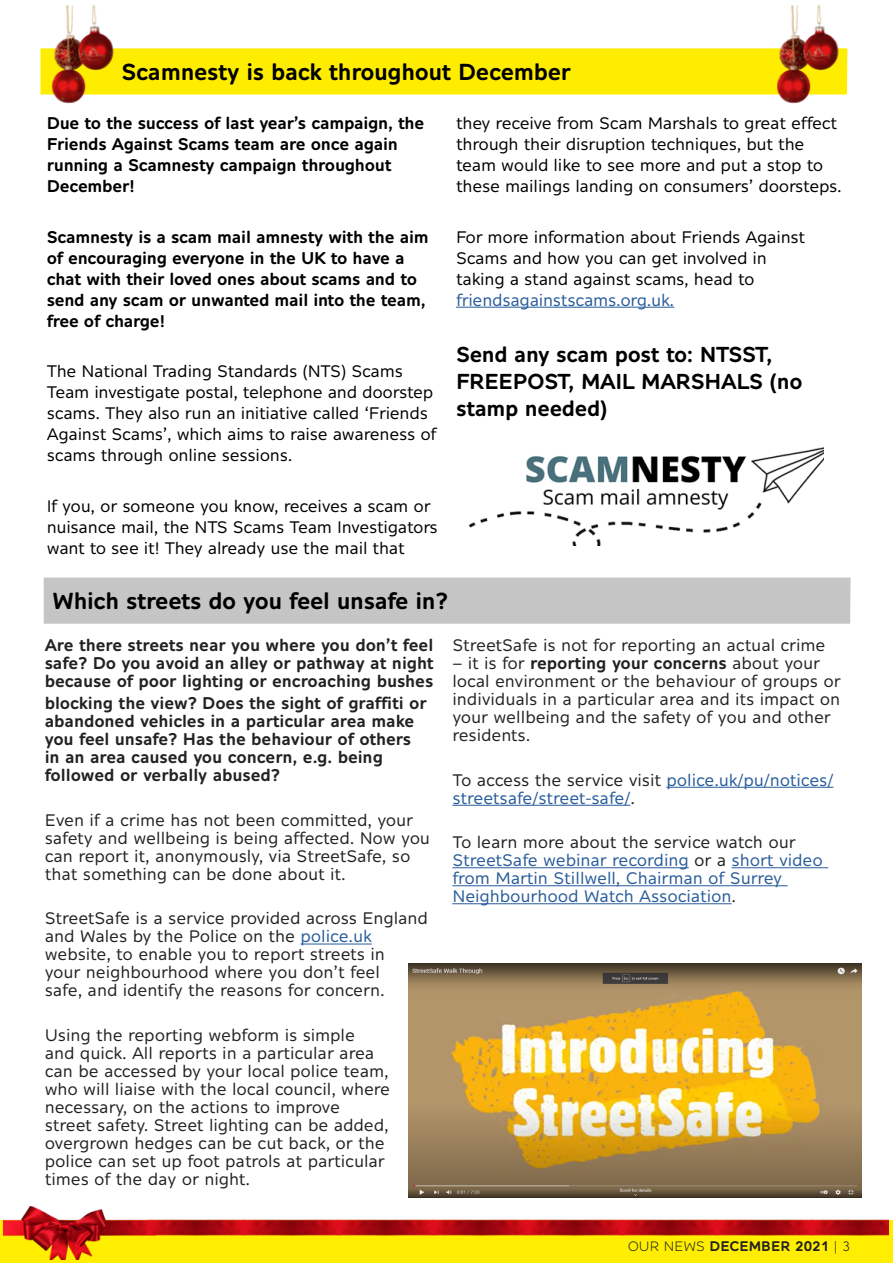
<style>
.page{position:relative;width:893px;height:1263px;background:#fff}
.page>*{position:absolute;margin:0;border:0;box-sizing:border-box;transform-origin:0 0}
.t1{font:600 22.5px "Alleyn";letter-spacing:-.02em;color:#000}
.t2{font:600 21px/27px "Alleyn";letter-spacing:-.02em;color:#000}
.t3{font:16.5px/18px "Alleyn";letter-spacing:-.01em;color:#222221}
.t4{font:16.5px/21px "Alleyn";letter-spacing:-.02em;color:#000}
.t5{font:600 16.5px/18px "Alleyn";letter-spacing:-.01em;color:#222221;text-align:justify}
.t6{font:600 16.5px/21px "Alleyn";letter-spacing:-.02em;color:#000}
.t7{font:16.5px/18px "Alleyn";letter-spacing:-.01em;color:#275b9b}
.t8{font:600 13.5px "Alleyn";color:#222221}
.s1{color:#275b9b}
.s2{font-weight:600}
.s3{color:#222221}
.s4{font-weight:400}
</style>
<div class="page">
<div style="left:0;top:1220px;width:893px;height:43px;background:#fe0"></div>
<div style="left:122px;top:48px;width:725px;height:47px;background:#ffed00"></div>
<hr style="left:300px;top:943px;width:72px;height:1px;background:#275b9b">
<hr style="left:666px;top:787px;width:167px;height:1px;background:#275b9b">
<hr style="left:452px;top:805px;width:178px;height:1px;background:#275b9b">
<hr style="left:452px;top:867px;width:237px;height:1px;background:#275b9b">
<hr style="left:732px;top:867px;width:96px;height:1px;background:#275b9b">
<hr style="left:452px;top:885px;width:336px;height:1px;background:#275b9b">
<hr style="left:452px;top:903px;width:280px;height:1px;background:#275b9b">
<hr style="left:456px;top:307px;width:218px;height:1px;background:#275b9b">
<img style="left:468px;top:447px;width:356px;height:99px">
<div style="left:44px;top:578px;width:807px;height:46px;background:#c5c5c5"></div>
<img style="left:408px;top:963px;width:454px;height:234px">
<img style="left:765px;top:5px;width:81px;height:99px">
<img style="left:40px;top:5px;width:82px;height:99px">
<img style="left:2px;top:1206px;width:887px;height:54px">
<h1 class="t1" style="left:122px;top:58px;width:451px">Scamnesty is back throughout December</h1>
<p class="t6" style="left:47px;top:112px;width:379px">Due to the success of last year’s campaign, the Friends Against Scams team are once again running a Scamnesty campaign throughout December!</p>
<p class="t6" style="left:47px;top:226px;width:383px">Scamnesty is a scam mail amnesty with the aim of encouraging everyone in the UK to have a chat with their loved ones about scams and to send any scam or unwanted mail into the team, free of charge!</p>
<p class="t4" style="left:47px;top:360px;width:391px">The National Trading Standards (NTS) Scams Team investigate postal, telephone and doorstep scams. They also run an initiative called ‘Friends Against Scams’, which aims to raise awareness of scams through online sessions.</p>
<p class="t4" style="left:47px;top:495px;width:393px">If you, or someone you know, receives a scam or nuisance mail, the NTS Scams Team Investigators want to see it! They already use the mail that</p>
<p class="t4" style="left:456px;top:112px;width:387px">they receive from Scam Marshals to great effect through their disruption techniques, but the team would like to see more and put a stop to these mailings landing on consumers’ doorsteps.</p>
<p class="t4" style="left:456px;top:226px;width:351px">For more information about Friends Against<br>Scams and how you can get involved in taking a stand against scams, head to</p>
<p class="t7" style="left:456px;top:290px;width:220px">friendsagainstscams.org.uk.</p>
<p class="t2" style="left:456px;top:341px;width:348px">Send any scam post to: NTSST,<br>FREEPOST, MAIL MARSHALS (no stamp needed)</p>
<h1 class="t1" style="left:52px;top:587px;width:397px">Which streets do you feel unsafe in?</h1>
<p class="t5" style="left:45px;top:636px;width:390px">Are there streets near you where you don’t feel safe? Do you avoid an alley or pathway at night because of poor lighting or encroaching bushes</p>
<p class="t5" style="left:45px;top:694px;width:383px;text-align:left">blocking the view? Does the sight of graffiti or abandoned vehicles in a particular area make you feel unsafe? Has the behaviour of others in an area caused you concern, e.g. being followed or verbally abused?</p>
<p class="t3" style="left:45px;top:811px;width:387px">Even if a crime has not been committed, your safety and wellbeing is being affected. Now you can report it, anonymously, via StreetSafe, so that something can be done about it.</p>
<p class="t3" style="left:45px;top:909px;width:385px">StreetSafe is a service provided across England and Wales by the Police on the <span class="s1">police.uk </span>website, to enable you to report streets in<br>your neighbourhood where you don’t feel<br>safe, and identify the reasons for concern.</p>
<p class="t3" style="left:45px;top:1026px;width:347px">Using the reporting webform is simple<br>and quick. All reports in a particular area can be accessed by your local police team, who will liaise with the local council, where necessary, on the actions to improve street safety. Street lighting can be added, overgrown hedges can be cut back, or the police can set up foot patrols at particular times of the day or night.</p>
<p class="t3" style="left:452px;top:636px;width:375px">StreetSafe is not for reporting an actual crime</p>
<p class="t3" style="left:452px;top:654px;width:390px">– it is for <span class="s2">reporting your concerns</span> about your local environment or the behaviour of groups or individuals in a particular area and its impact on your wellbeing and the safety of you and other residents.</p>
<p class="t7" style="left:452px;top:770px;width:383px"><span class="s3">To access the service visit</span> police.uk/pu/notices/ streetsafe/street-safe/<span class="s3">.</span></p>
<p class="t7" style="left:452px;top:833px;width:372px"><span class="s3">To learn more about the service watch our </span>StreetSafe webinar recording <span class="s3">or a</span> short video from Martin Stillwell, Chairman of Surrey Neighbourhood Watch Association<span class="s3">.</span></p>
<p class="t8" style="left:628px;top:1237px;width:224px"><span class="s4">OUR NEWS</span> DECEMBER 2021 <span class="s4">| 3</span></p>
</div>
